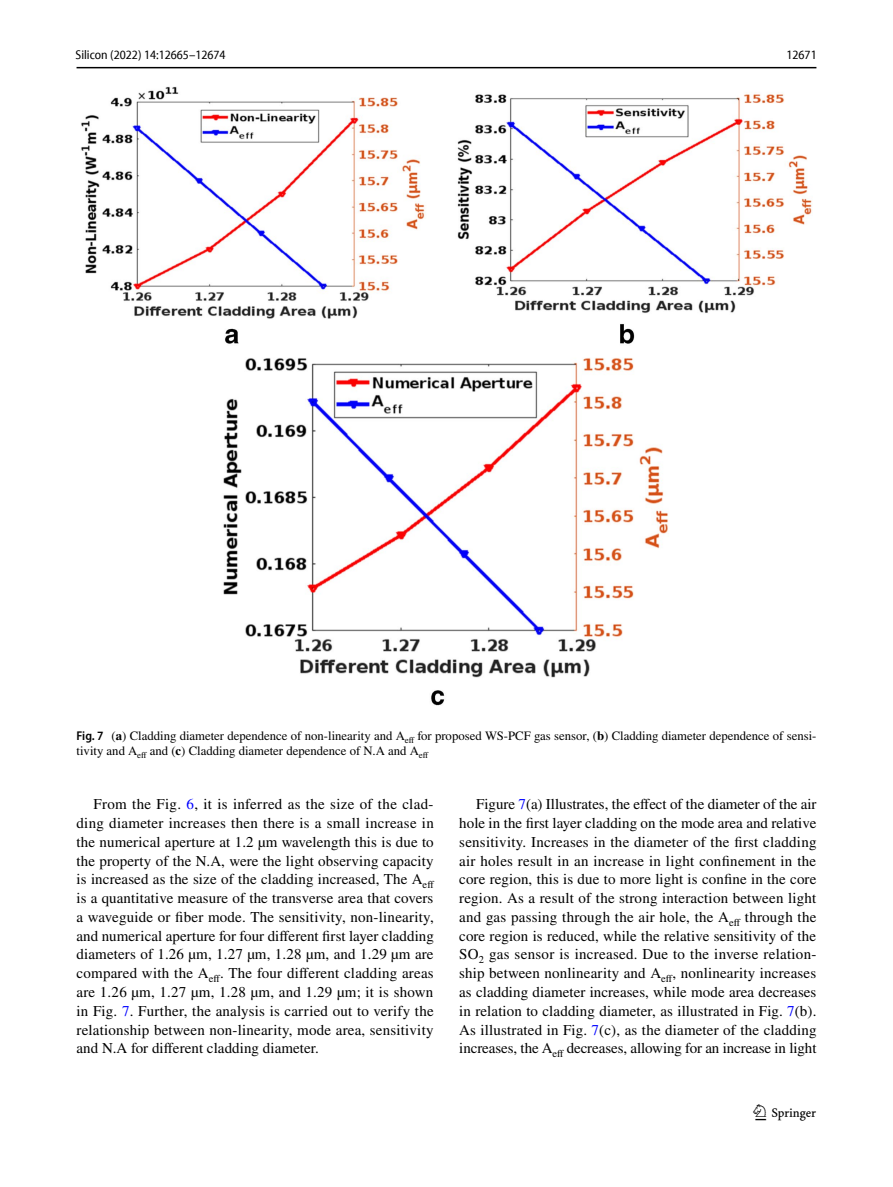
<style>
.page{position:relative;width:893px;height:1187px;background:#fff}
.page>*{position:absolute;margin:0;border:0;box-sizing:border-box;transform-origin:0 0}
.t1{font:22.5px "Springnew Regular 3";color:#000}
.t2{font:15px/18.8px "STIX";letter-spacing:-.005em;color:#000;text-align:justify}
.t3{font:12.75px/15px "STIX";color:#000}
.t4{font:semi-condensed 12.75px "Myriad Pro Unic";color:#000}
.s1{font-family:"Myriad Pro";font-weight:600;font-stretch:semi-condensed}
.s2{font-weight:700}
.s3{color:#00f}
</style>
<div class="page">
<hr style="left:77px;top:67px;width:739px;height:1px;background:#000">
<img style="left:81px;top:87px;width:731px;height:618px">
<p class="t4" style="left:76px;top:50px;width:152px">Silicon (2022) 14:12665–12674</p>
<p class="t4" style="left:786px;top:50px;width:32px">12671</p>
<p class="t3" style="left:77px;top:729px;width:741px"><span class="s1">Fig. 7</span> (<span class="s2">a</span>) Cladding diameter dependence of non-linearity and A<sub>eff</sub> for proposed WS-PCF gas sensor, (<span class="s2">b</span>) Cladding diameter dependence of sensi&shy;tivity and A<sub>eff</sub> and (<span class="s2">c</span>) Cladding diameter dependence of N.A and A<sub>eff</sub></p>
<p class="t2" style="left:77px;top:796px;width:359px;text-indent:17px">From the Fig. <span class="s3">6</span>, it is inferred as the size of the clad&shy;ding diameter increases then there is a small increase in the numerical aperture at 1.2 µm wavelength this is due to the property of the N.A, were the light observing capacity is increased as the size of the cladding increased, The A<sub>eff </sub>is a quantitative measure of the transverse area that covers a waveguide or fiber mode. The sensitivity, non-linearity, and numerical aperture for four different first layer cladding diameters of 1.26 µm, 1.27 µm, 1.28 µm, and 1.29 µm are compared with the A<sub>eff</sub>. The four different cladding areas are 1.26 µm, 1.27 µm, 1.28 µm, and 1.29 µm; it is shown in Fig. <span class="s3">7</span>. Further, the analysis is carried out to verify the relationship between non-linearity, mode area, sensitivity and N.A for different cladding diameter.</p>
<p class="t2" style="left:459px;top:796px;width:359px;text-indent:17px">Figure <span class="s3">7</span>(a) Illustrates, the effect of the diameter of the air hole in the first layer cladding on the mode area and relative sensitivity. Increases in the diameter of the first cladding air holes result in an increase in light confinement in the core region, this is due to more light is confine in the core region. As a result of the strong interaction between light and gas passing through the air hole, the A<sub>eff</sub> through the core region is reduced, while the relative sensitivity of the SO<sub>2</sub> gas sensor is increased. Due to the inverse relation&shy;ship between nonlinearity and A<sub>eff</sub>, nonlinearity increases as cladding diameter increases, while mode area decreases in relation to cladding diameter, as illustrated in Fig. <span class="s3">7</span>(b).<br>As illustrated in Fig. <span class="s3">7</span>(c), as the diameter of the cladding increases, the A<sub>eff</sub> decreases, allowing for an increase in light</p>
<h1 class="t1" style="left:755px;top:1104px;width:62px">1 3</h1>
</div>
